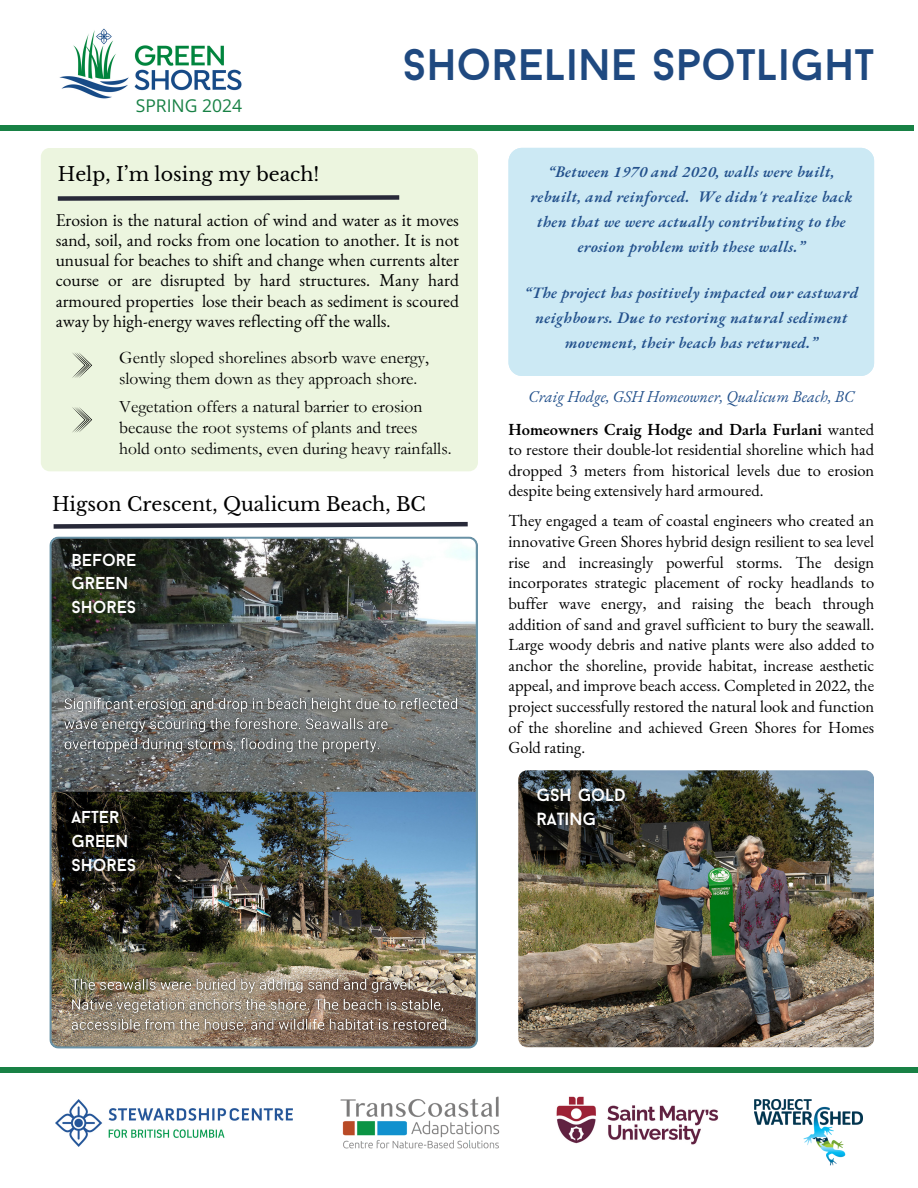
<style>
.page{position:relative;width:918px;height:1188px;background:#fff}
.page>*{position:absolute;margin:0;border:0;box-sizing:border-box;transform-origin:0 0}
.t1{font:43.95px "Baron Neue";color:#1f4980}
.t2{font:19.05px "Libre Baskerville";color:#000}
.t3{font:17.55px/20.2px "EB Garamond";color:#000;text-align:justify}
.t4{font:17.55px/20.5px "Garamond";color:#000}
.t5{font:17.55px/24.2px "Baron Neue";color:#fff}
.t6{font:17.55px "Open Sans";color:#188145}
.t7{font:17.25px/23.7px "Baron Neue";color:#fff}
.t8{font:16.5px/20.5px "EB Garamond";color:#000;text-align:justify}
.t9{font:italic 16.2px "EB Garamond";color:#23518c}
.t10{font:italic 600 15.75px/25px "EB Garamond";letter-spacing:.025em;color:#23518c;text-align:center}
.s1{font-weight:600}
</style>
<div class="page">
<div style="left:0;top:125px;width:913px;height:6px;background:#188145"></div>
<img style="left:59px;top:28px;width:183px;height:71px">
<div style="left:0;top:1067px;width:918px;height:6px;background:#188145"></div>
<img style="left:556px;top:1096px;width:162px;height:49px">
<img style="left:340px;top:1097px;width:160px;height:52px">
<img style="left:55px;top:1100px;width:238px;height:47px">
<img style="left:755px;top:1100px;width:108px;height:66px">
<img style="left:518px;top:770px;width:356px;height:277px;border-radius:9px">
<img style="left:49px;top:536px;width:429px;height:512px">
<div style="left:509px;top:148px;width:365px;height:228px;background:#cce9f4"></div>
<svg style="left:53px;top:521px;width:415px;height:8px"></svg>
<img style="left:58px;top:691px;width:406px;height:70px">
<img style="left:64px;top:972px;width:394px;height:67px">
<div style="left:41px;top:148px;width:437px;height:323px;background:#ecf5df;border-radius:9px"></div>
<svg style="left:57px;top:195px;width:343px;height:6px;background:#595c62"></svg>
<svg style="left:72px;top:352px;width:20px;height:26px"></svg>
<svg style="left:72px;top:407px;width:20px;height:26px"></svg>
<p class="t6" style="left:136px;top:94px;width:108px">SPRING 2024</p>
<h1 class="t1" style="left:402px;top:47px;width:473px">SHORELINE SPOTLIGHT</h1>
<p class="t2" style="left:58px;top:162px;width:263px">Help, I’m losing my beach!</p>
<p class="t3" style="left:56px;top:209px;width:405px">Erosion is the natural action of wind and water as it moves sand, soil, and rocks from one location to another. It is not unusual for beaches to shift and change when currents alter course or are disrupted by hard structures. Many hard armoured properties lose their beach as sediment is scoured away by high-energy waves reflecting off the walls.</p>
<p class="t4" style="left:119px;top:348px;width:311px">Gently sloped shorelines absorb wave energy, slowing them down as they approach shore.</p>
<p class="t4" style="left:119px;top:397px;width:334px">Vegetation offers a natural barrier to erosion because the root systems of plants and trees hold onto sediments, even during heavy rainfalls.</p>
<p class="t2" style="left:52px;top:493px;width:375px">Higson Crescent, Qualicum Beach, BC</p>
<p class="t7" style="left:72px;top:549px;width:66px">BEFORE<br>GREEN<br>SHORES</p>
<p class="t7" style="left:72px;top:807px;width:66px">AFTER<br>GREEN<br>SHORES</p>
<p class="t10" style="left:530px;top:159px;width:323px">“Between 1970 and 2020, walls were built, rebuilt, and reinforced. We didn't realize back then that we were actually contributing to the erosion problem with these walls.”</p>
<p class="t10" style="left:524px;top:280px;width:335px">“The project has positively impacted our eastward neighbours. Due to restoring natural sediment movement, their beach has returned.”</p>
<p class="t9" style="left:528px;top:385px;width:327px">Craig Hodge, GSH Homeowner, Qualicum Beach, BC</p>
<p class="t8" style="left:509px;top:418px;width:367px"><span class="s1">Homeowners Craig Hodge and Darla Furlani</span> wanted to restore their double-lot residential shoreline which had dropped 3 meters from historical levels due to erosion despite being extensively hard armoured.</p>
<p class="t8" style="left:509px;top:510px;width:367px">They engaged a team of coastal engineers who created an innovative Green Shores hybrid design resilient to sea level rise and increasingly powerful storms. The design incorporates strategic placement of rocky headlands to buffer wave energy, and raising the beach through addition of sand and gravel sufficient to bury the seawall.<br>Large woody debris and native plants were also added to anchor the shoreline, provide habitat, increase aesthetic appeal, and improve beach access. Completed in 2022, the project successfully restored the natural look and function of the shoreline and achieved Green Shores for Homes Gold rating.</p>
<p class="t5" style="left:536px;top:785px;width:91px">GSH GOLD<br>RATING</p>
</div>
